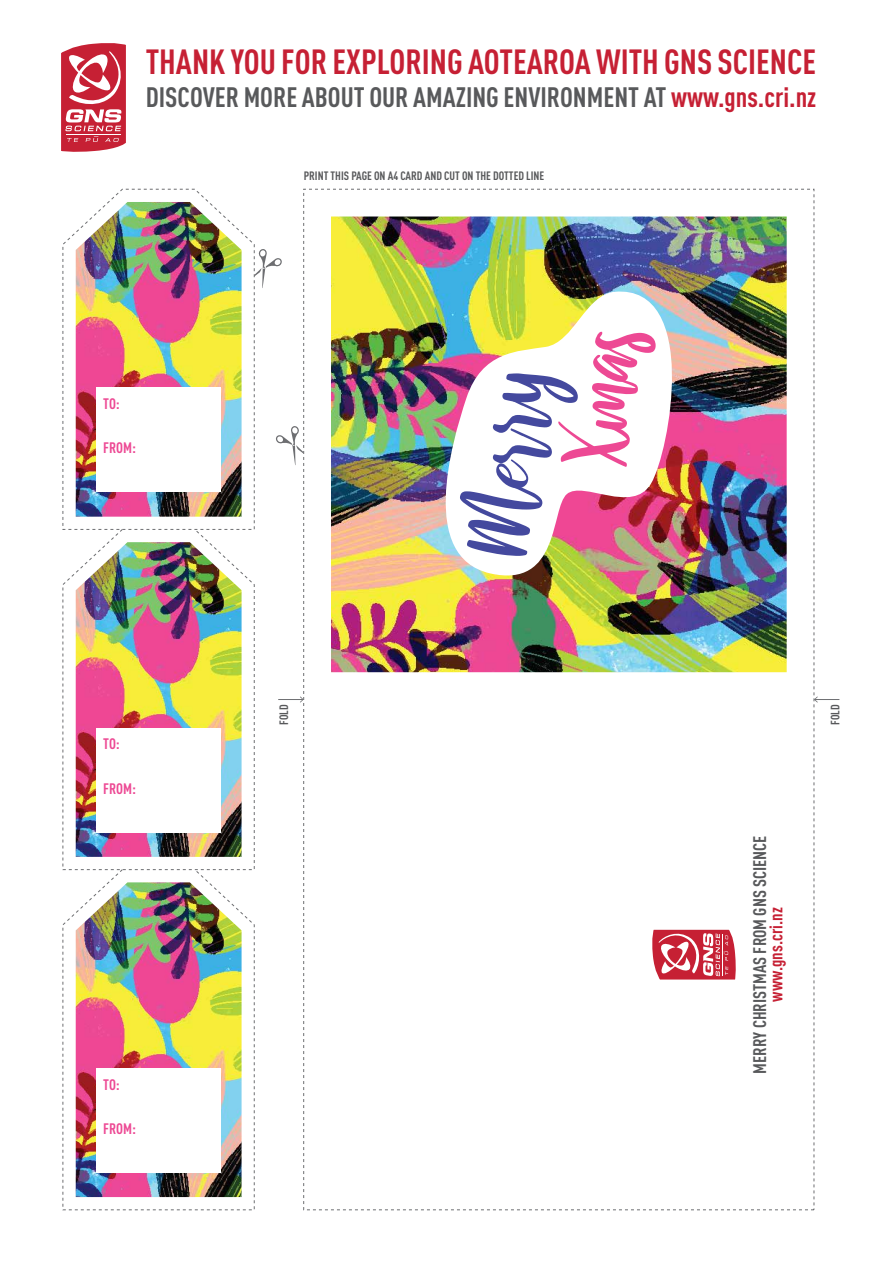
<style>
.page{position:relative;width:893px;height:1263px;background:#fff}
.page>*{position:absolute;margin:0;border:0;box-sizing:border-box;transform-origin:0 0}
.t1{font:700 condensed 34.5px "DINOT";color:#c62034}
.t2{font:700 condensed 27.75px "DINOT";color:#58595b}
.t3{font:700 condensed 18px "DINOT";color:#58595b}
.t4{font:700 condensed 18px "DINOT";color:#c62034}
.t5{font:700 condensed 15px "DINOT";color:#ed4994}
.t6{font:700 condensed 12px "DINOT";color:#58595b}
.s1{color:#c62034}
</style>
<div class="page">
<img style="left:331px;top:216px;width:456px;height:456px">
<img style="left:62px;top:188px;width:193px;height:340px">
<div style="left:96px;top:388px;width:125px;height:104px;background:#fff"></div>
<img style="left:62px;top:528px;width:193px;height:340px">
<div style="left:96px;top:728px;width:125px;height:104px;background:#fff"></div>
<img style="left:62px;top:868px;width:193px;height:342px">
<div style="left:96px;top:1068px;width:125px;height:104px;background:#fff"></div>
<svg style="left:278px;top:696px;width:25px;height:7px"></svg>
<svg style="left:814px;top:696px;width:25px;height:7px"></svg>
<svg style="left:254px;top:249px;width:28px;height:39px"></svg>
<svg style="left:276px;top:426px;width:27px;height:39px"></svg>
<svg style="left:61px;top:43px;width:65px;height:109px"></svg>
<svg style="left:652px;top:929px;width:84px;height:50px"></svg>
<img style="left:419px;top:285px;width:281px;height:305px">
<svg style="left:460px;top:332px;width:196px;height:224px"></svg>
<p class="t1" style="left:146px;top:41px;width:672px">THANK YOU FOR EXPLORING AOTEAROA WITH GNS SCIENCE</p>
<p class="t2" style="left:146px;top:80px;width:672px">DISCOVER MORE ABOUT OUR AMAZING ENVIRONMENT AT <span class="s1">www.gns.cri.nz</span></p>
<p class="t6" style="left:304px;top:168px;width:242px">PRINT THIS PAGE ON A4 CARD AND CUT ON THE DOTTED LINE</p>
<p class="t5" style="left:103px;top:395px;width:18px">TO:</p>
<p class="t5" style="left:103px;top:439px;width:34px">FROM:</p>
<p class="t5" style="left:103px;top:735px;width:18px">TO:</p>
<p class="t5" style="left:103px;top:779px;width:34px">FROM:</p>
<p class="t5" style="left:103px;top:1075px;width:18px">TO:</p>
<p class="t5" style="left:103px;top:1119px;width:34px">FROM:</p>
<p class="t6" style="left:277px;top:725px;width:22px;rotate:-90deg">FOLD</p>
<p class="t6" style="left:828px;top:725px;width:22px;rotate:-90deg">FOLD</p>
<p class="t3" style="left:749px;top:1073px;width:239px;rotate:-90deg">MERRY CHRISTMAS FROM GNS SCIENCE</p>
<p class="t4" style="left:765px;top:1002px;width:96px;rotate:-90deg">www.gns.cri.nz</p>
</div>
